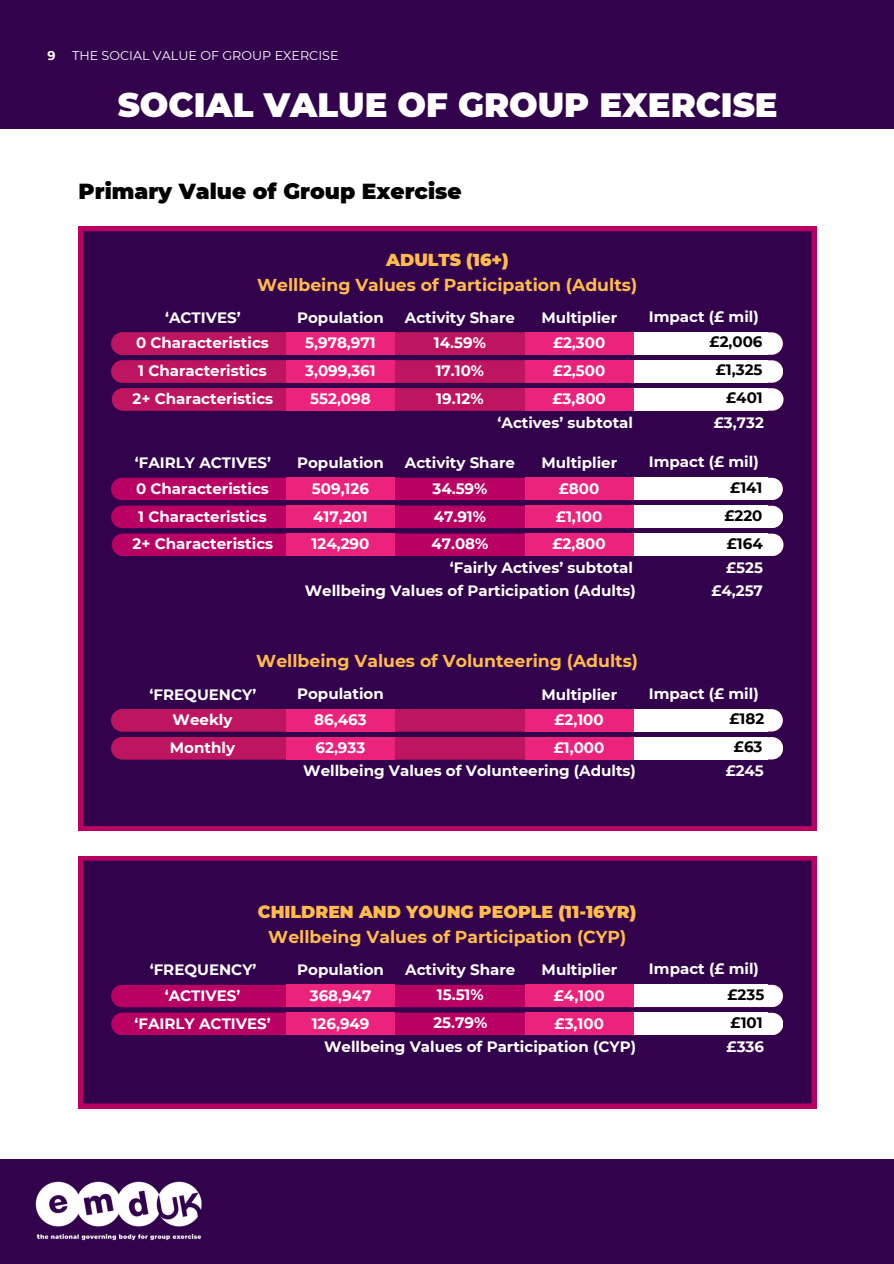
<style>
.page{position:relative;width:894px;height:1264px;background:#fff}
.page>*{position:absolute;margin:0;border:0;box-sizing:border-box;transform-origin:0 0}
.t1{font:900 33.75px "Montserrat";color:#fff}
.t2{font:900 21.75px "Montserrat";color:#000}
.t3{font:700 17.25px "Montserrat";color:#ffbc4d}
.t4{font:900 17.25px "Montserrat";color:#ffbc4d}
.t5{font:700 15px "Montserrat";color:#fff}
.t6{font:700 15px "Montserrat";color:#000}
.t7{font:12.75px "Montserrat";color:#fff}
.t8{font:700 12.75px "Montserrat";color:#fff}
</style>
<div class="page">
<div style="left:79px;top:227px;width:736px;height:603px;background:#32024c"></div>
<svg style="left:111px;top:332px;width:672px;height:50px;background:#a31962"></svg>
<svg style="left:112px;top:388px;width:671px;height:22px;background:#be1e67"></svg>
<div style="left:633px;top:332px;width:134px;height:23px;background:#fff"></div>
<div style="left:633px;top:360px;width:134px;height:22px;background:#fff"></div>
<div style="left:633px;top:388px;width:134px;height:22px;background:#fff"></div>
<div style="left:286px;top:360px;width:108px;height:22px;background:#eb237d"></div>
<div style="left:286px;top:332px;width:108px;height:23px;background:#eb237d"></div>
<div style="left:286px;top:388px;width:108px;height:22px;background:#eb237d"></div>
<div style="left:525px;top:360px;width:108px;height:22px;background:#eb237d"></div>
<div style="left:525px;top:332px;width:108px;height:22px;background:#eb237d"></div>
<div style="left:525px;top:388px;width:108px;height:22px;background:#eb237d"></div>
<div style="left:111px;top:478px;width:671px;height:22px;background:#b90163"></div>
<svg style="left:111px;top:506px;width:672px;height:50px;background:#9f0a63"></svg>
<div style="left:633px;top:478px;width:134px;height:22px;background:#fff"></div>
<div style="left:633px;top:505px;width:134px;height:23px;background:#fff"></div>
<div style="left:633px;top:533px;width:134px;height:23px;background:#fff"></div>
<div style="left:286px;top:506px;width:108px;height:22px;background:#eb237d"></div>
<div style="left:286px;top:478px;width:108px;height:22px;background:#eb237d"></div>
<div style="left:286px;top:533px;width:108px;height:23px;background:#eb237d"></div>
<div style="left:525px;top:506px;width:108px;height:22px;background:#eb237d"></div>
<div style="left:525px;top:478px;width:108px;height:22px;background:#eb237d"></div>
<div style="left:525px;top:533px;width:108px;height:23px;background:#eb237d"></div>
<div style="left:111px;top:709px;width:671px;height:22px;background:#be1561"></div>
<div style="left:111px;top:737px;width:672px;height:22px;background:#be1561"></div>
<div style="left:633px;top:709px;width:134px;height:22px;background:#fff"></div>
<div style="left:633px;top:737px;width:134px;height:22px;background:#fff"></div>
<div style="left:286px;top:737px;width:108px;height:22px;background:#eb237d"></div>
<div style="left:286px;top:709px;width:108px;height:22px;background:#eb237d"></div>
<div style="left:525px;top:737px;width:108px;height:22px;background:#eb237d"></div>
<div style="left:525px;top:709px;width:108px;height:22px;background:#eb237d"></div>
<div style="left:79px;top:856px;width:736px;height:251px;background:#32024c"></div>
<svg style="left:111px;top:984px;width:672px;height:51px;background:#9f0a63"></svg>
<div style="left:633px;top:984px;width:134px;height:23px;background:#fff"></div>
<div style="left:633px;top:1012px;width:134px;height:23px;background:#fff"></div>
<div style="left:286px;top:1012px;width:109px;height:23px;background:#eb237d"></div>
<div style="left:286px;top:984px;width:109px;height:22px;background:#eb237d"></div>
<div style="left:525px;top:1012px;width:108px;height:23px;background:#eb237d"></div>
<div style="left:525px;top:984px;width:108px;height:22px;background:#eb237d"></div>
<div style="left:0;top:0;width:893px;height:129px;background:#32024c"></div>
<div style="left:0;top:1159px;width:893px;height:104px;background:#32024c"></div>
<img style="left:35px;top:1181px;width:167px;height:60px">
<h6 class="t8" style="left:47px;top:48px;width:10px">9</h6>
<h6 class="t7" style="left:72px;top:48px;width:268px">THE SOCIAL VALUE OF GROUP EXERCISE</h6>
<h6 class="t1" style="left:118px;top:84px;width:661px">SOCIAL VALUE OF GROUP EXERCISE</h6>
<h6 class="t2" style="left:79px;top:178px;width:384px">Primary Value of Group Exercise</h6>
<h6 class="t4" style="left:386px;top:249px;width:124px">ADULTS (16+)</h6>
<h5 class="t3" style="left:257px;top:274px;width:381px">Wellbeing Values of Participation (Adults)</h5>
<h6 class="t5" style="left:165px;top:308px;width:77px">‘ACTIVES’</h6>
<h6 class="t5" style="left:405px;top:308px;width:112px">Activity Share</h6>
<h6 class="t5" style="left:648px;top:307px;width:111px">Impact (£ mil)</h6>
<h6 class="t6" style="left:709px;top:333px;width:54px">£2,006</h6>
<h6 class="t6" style="left:715px;top:361px;width:48px">£1,325</h6>
<h6 class="t5" style="left:297px;top:308px;width:88px">Population</h6>
<h6 class="t5" style="left:305px;top:334px;width:72px">5,978,971</h6>
<h6 class="t5" style="left:305px;top:361px;width:72px">3,099,361</h6>
<h6 class="t5" style="left:310px;top:389px;width:62px">552,098</h6>
<h6 class="t5" style="left:541px;top:308px;width:77px">Multiplier</h6>
<p class="t5" style="left:136px;top:333px;width:134px">0 Characteristics</p>
<p class="t5" style="left:138px;top:361px;width:130px">1 Characteristics</p>
<h1 class="t5" style="left:133px;top:389px;width:142px">2+ Characteristics</h1>
<h2 class="t6" style="left:726px;top:389px;width:38px">£401</h2>
<h6 class="t5" style="left:434px;top:333px;width:53px">14.59%</h6>
<h6 class="t5" style="left:435px;top:361px;width:50px">17.10%</h6>
<h6 class="t5" style="left:436px;top:389px;width:49px">19.12%</h6>
<h6 class="t5" style="left:553px;top:334px;width:54px">£2,300</h6>
<h6 class="t5" style="left:553px;top:361px;width:54px">£2,500</h6>
<h6 class="t5" style="left:552px;top:389px;width:55px">£3,800</h6>
<h6 class="t5" style="left:497px;top:413px;width:137px">‘Actives’ subtotal</h6>
<h6 class="t5" style="left:713px;top:413px;width:51px">£3,732</h6>
<h6 class="t5" style="left:135px;top:454px;width:138px">‘FAIRLY ACTIVES’</h6>
<h4 class="t5" style="left:405px;top:453px;width:112px">Activity Share</h4>
<h5 class="t5" style="left:648px;top:452px;width:111px">Impact (£ mil)</h5>
<h6 class="t6" style="left:730px;top:478px;width:34px">£141</h6>
<h6 class="t6" style="left:724px;top:506px;width:39px">£220</h6>
<h6 class="t6" style="left:726px;top:534px;width:37px">£164</h6>
<h6 class="t5" style="left:297px;top:453px;width:88px">Population</h6>
<h6 class="t5" style="left:312px;top:479px;width:59px">509,126</h6>
<h6 class="t5" style="left:313px;top:507px;width:56px">417,201</h6>
<h6 class="t5" style="left:311px;top:535px;width:59px">124,290</h6>
<h6 class="t5" style="left:541px;top:454px;width:77px">Multiplier</h6>
<h4 class="t5" style="left:136px;top:479px;width:134px">0 Characteristics</h4>
<h5 class="t5" style="left:138px;top:507px;width:130px">1 Characteristics</h5>
<h6 class="t5" style="left:133px;top:535px;width:142px">2+ Characteristics</h6>
<h6 class="t5" style="left:432px;top:479px;width:56px">34.59%</h6>
<h6 class="t5" style="left:433px;top:507px;width:54px">47.91%</h6>
<h6 class="t5" style="left:558px;top:479px;width:42px">£800</h6>
<h6 class="t5" style="left:556px;top:507px;width:48px">£1,100</h6>
<h6 class="t5" style="left:552px;top:535px;width:55px">£2,800</h6>
<h3 class="t5" style="left:431px;top:535px;width:58px">47.08%</h3>
<h6 class="t5" style="left:450px;top:558px;width:185px">‘Fairly Actives’ subtotal</h6>
<h6 class="t5" style="left:726px;top:558px;width:38px">£525</h6>
<h4 class="t5" style="left:305px;top:581px;width:332px">Wellbeing Values of Participation (Adults)</h4>
<h3 class="t5" style="left:711px;top:581px;width:53px">£4,257</h3>
<h5 class="t3" style="left:256px;top:650px;width:383px">Wellbeing Values of Volunteering (Adults)</h5>
<h6 class="t5" style="left:149px;top:685px;width:108px">‘FREQUENCY’</h6>
<h6 class="t5" style="left:648px;top:684px;width:111px">Impact (£ mil)</h6>
<h6 class="t6" style="left:733px;top:737px;width:30px">£63</h6>
<h6 class="t5" style="left:297px;top:684px;width:88px">Population</h6>
<h5 class="t5" style="left:314px;top:710px;width:54px">86,463</h5>
<h6 class="t5" style="left:315px;top:738px;width:51px">62,933</h6>
<h6 class="t5" style="left:541px;top:685px;width:77px">Multiplier</h6>
<h6 class="t6" style="left:729px;top:709px;width:36px">£182</h6>
<h6 class="t5" style="left:172px;top:710px;width:61px">Weekly</h6>
<h6 class="t5" style="left:170px;top:738px;width:67px">Monthly</h6>
<h6 class="t5" style="left:554px;top:710px;width:51px">£2,100</h6>
<h6 class="t5" style="left:553px;top:738px;width:52px">£1,000</h6>
<h6 class="t5" style="left:303px;top:762px;width:334px">Wellbeing Values of Volunteering (Adults)</h6>
<h6 class="t5" style="left:725px;top:762px;width:40px">£245</h6>
<h6 class="t4" style="left:258px;top:901px;width:380px">CHILDREN AND YOUNG PEOPLE (11-16YR)</h6>
<h6 class="t3" style="left:268px;top:926px;width:359px">Wellbeing Values of Participation (CYP)</h6>
<h6 class="t5" style="left:150px;top:960px;width:108px">‘FREQUENCY’</h6>
<h6 class="t5" style="left:165px;top:986px;width:77px">‘ACTIVES’</h6>
<h6 class="t5" style="left:134px;top:1014px;width:138px">‘FAIRLY ACTIVES’</h6>
<h6 class="t5" style="left:297px;top:960px;width:88px">Population</h6>
<h6 class="t5" style="left:310px;top:986px;width:63px">368,947</h6>
<h6 class="t5" style="left:311px;top:1014px;width:59px">126,949</h6>
<h5 class="t5" style="left:405px;top:960px;width:112px">Activity Share</h5>
<h6 class="t5" style="left:437px;top:985px;width:48px">15.51%</h6>
<h6 class="t5" style="left:433px;top:1013px;width:55px">25.79%</h6>
<h6 class="t5" style="left:541px;top:960px;width:77px">Multiplier</h6>
<h6 class="t5" style="left:553px;top:986px;width:52px">£4,100</h6>
<h6 class="t5" style="left:554px;top:1014px;width:51px">£3,100</h6>
<h6 class="t5" style="left:648px;top:959px;width:111px">Impact (£ mil)</h6>
<h6 class="t6" style="left:727px;top:985px;width:38px">£235</h6>
<h6 class="t6" style="left:730px;top:1013px;width:34px">£101</h6>
<h6 class="t5" style="left:324px;top:1037px;width:313px">Wellbeing Values of Participation (CYP)</h6>
<h6 class="t5" style="left:726px;top:1037px;width:39px">£336</h6>
</div>
